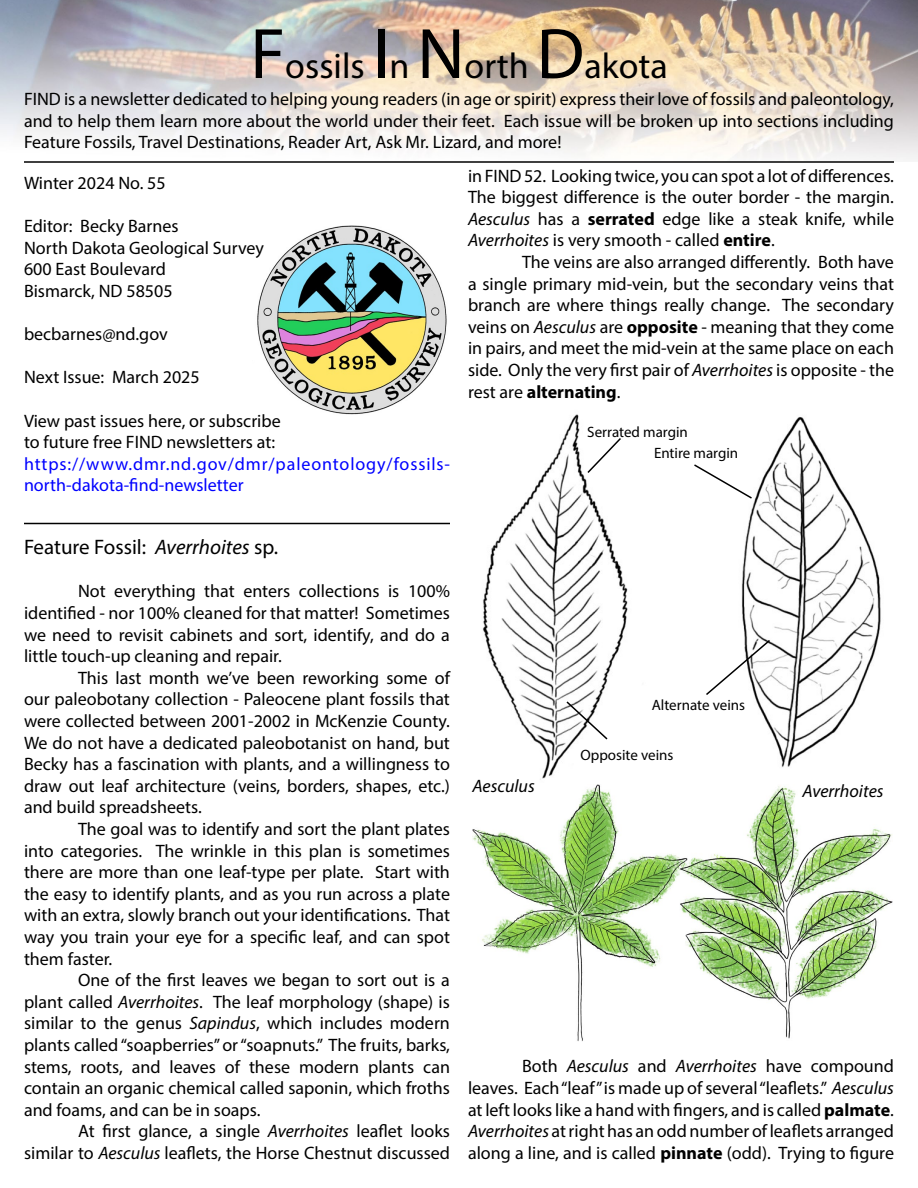
<style>
.page{position:relative;width:918px;height:1188px;background:#fff}
.page>*{position:absolute;margin:0;border:0;box-sizing:border-box;transform-origin:0 0}
.t1{font:36px "Myriad Pro";color:#000}
.t2{font:21px "Myriad Pro";color:#000}
.t3{font:18px/21.6px "Myriad Pro";color:#000;text-align:justify}
.t4{font:18px/21.6px "Myriad Pro";letter-spacing:.05em;color:#00f}
.t5{font:italic 18px "Myriad Pro";color:#000}
.t6{font:15px/21px "Myriad Pro";color:#000}
.s1{font-size:72px}
.s2{font-style:italic}
.s3{font-weight:700}
</style>
<div class="page">
<img style="left:472px;top:784px;width:421px;height:257px">
<img style="left:482px;top:414px;width:399px;height:366px">
<img style="left:257px;top:225px;width:190px;height:190px">
<img style="left:0;top:0;width:918px;height:160px">
<hr style="left:24px;top:161px;width:870px;height:2px;background:#000">
<hr style="left:24px;top:523px;width:426px;height:1px;background:#000">
<svg style="left:586px;top:436px;width:37px;height:39px"></svg>
<svg style="left:692px;top:463px;width:62px;height:37px"></svg>
<svg style="left:565px;top:700px;width:44px;height:41px"></svg>
<svg style="left:704px;top:638px;width:68px;height:59px"></svg>
<h1 class="t1" style="left:250px;top:44px;width:419px"><span class="s1">F</span>ossils <span class="s1">I</span>n <span class="s1">N</span>orth <span class="s1">D</span>akota</h1>
<p class="t3" style="left:24px;top:88px;width:872px">FIND is a newsletter dedicated to helping young readers (in age or spirit) express their love of fossils and paleontology, and to help them learn more about the world under their feet. Each issue will be broken up into sections including Feature Fossils, Travel Destinations, Reader Art, Ask Mr. Lizard, and more!</p>
<p class="t3" style="left:24px;top:172px;width:143px">Winter 2024 No. 55</p>
<p class="t3" style="left:24px;top:215px;width:242px;text-align:left">Editor: Becky Barnes<br>North Dakota Geological Survey<br>600 East Boulevard<br>Bismarck, ND 58505</p>
<p class="t3" style="left:24px;top:323px;width:145px">becbarnes@nd.gov</p>
<p class="t3" style="left:24px;top:366px;width:177px">Next Issue: March 2025</p>
<p class="t3" style="left:24px;top:409px;width:258px">View past issues here, or subscribe to future free FIND newsletters at:</p>
<p class="t4" style="left:24px;top:453px;width:428px">https://www.dmr.nd.gov/dmr/paleontology/fossils&shy;north-dakota-find-newsletter</p>
<p class="t3" style="left:468px;top:164px;width:428px">in FIND 52. Looking twice, you can spot a lot of differences.<br>The biggest difference is the outer border - the margin.<br><span class="s2">Aesculus</span> has a <span class="s3">serrated</span> edge like a steak knife, while <span class="s2">Averrhoites</span> is very smooth - called <span class="s3">entire</span>.</p>
<p class="t3" style="left:468px;top:251px;width:428px;text-indent:54px">The veins are also arranged differently. Both have a single primary mid-vein, but the secondary veins that branch are where things really change. The secondary veins on <span class="s2">Aesculus</span> are <span class="s3">opposite</span> - meaning that they come in pairs, and meet the mid-vein at the same place on each side. Only the very first pair of <span class="s2">Averrhoites</span> is opposite - the rest are <span class="s3">alternating</span>.</p>
<p class="t6" style="left:654px;top:421px;width:86px;text-indent:-67px">Serrated margin<br>Entire margin</p>
<p class="t2" style="left:24px;top:534px;width:256px">Feature Fossil: <span class="s2">Averrhoites</span> sp.</p>
<p class="t3" style="left:24px;top:580px;width:428px;text-indent:54px">Not everything that enters collections is 100% identified - nor 100% cleaned for that matter! Sometimes we need to revisit cabinets and sort, identify, and do a little touch-up cleaning and repair.</p>
<p class="t3" style="left:24px;top:667px;width:428px;text-indent:54px">This last month we’ve been reworking some of our paleobotany collection - Paleocene plant fossils that were collected between 2001-2002 in McKenzie County.<br>We do not have a dedicated paleobotanist on hand, but Becky has a fascination with plants, and a willingness to draw out leaf architecture (veins, borders, shapes, etc.) and build spreadsheets.</p>
<p class="t3" style="left:24px;top:818px;width:428px;text-indent:54px">The goal was to identify and sort the plant plates into categories. The wrinkle in this plan is sometimes there are more than one leaf-type per plate. Start with the easy to identify plants, and as you run across a plate with an extra, slowly branch out your identifications. That way you train your eye for a specific leaf, and can spot them faster.</p>
<p class="t3" style="left:24px;top:969px;width:428px;text-indent:54px">One of the first leaves we began to sort out is a plant called <span class="s2">Averrhoites</span>. The leaf morphology (shape) is similar to the genus <span class="s2">Sapindus</span>, which includes modern plants called “soapberries” or “soapnuts.” The fruits, barks, stems, roots, and leaves of these modern plants can contain an organic chemical called saponin, which froths and foams, and can be in soaps.</p>
<p class="t3" style="left:24px;top:1120px;width:428px;text-align:right">At first glance, a single <span class="s2">Averrhoites</span> leaflet looks<br>similar to <span class="s2">Aesculus</span> leaflets, the Horse Chestnut discussed</p>
<p class="t6" style="left:652px;top:694px;width:95px">Alternate veins</p>
<p class="t6" style="left:580px;top:744px;width:95px">Opposite veins</p>
<p class="t5" style="left:472px;top:775px;width:64px">Aesculus</p>
<p class="t5" style="left:802px;top:779px;width:83px">Averrhoites</p>
<p class="t3" style="left:468px;top:1055px;width:428px;text-indent:54px">Both <span class="s2">Aesculus</span> and <span class="s2">Averrhoites</span> have compound leaves. Each “leaf” is made up of several “leaflets.” <span class="s2">Aesculus </span>at left looks like a hand with fingers, and is called <span class="s3">palmate</span>.<br><span class="s2">Averrhoites</span> at right has an odd number of leaflets arranged along a line, and is called <span class="s3">pinnate</span> (odd). Trying to figure</p>
</div>
